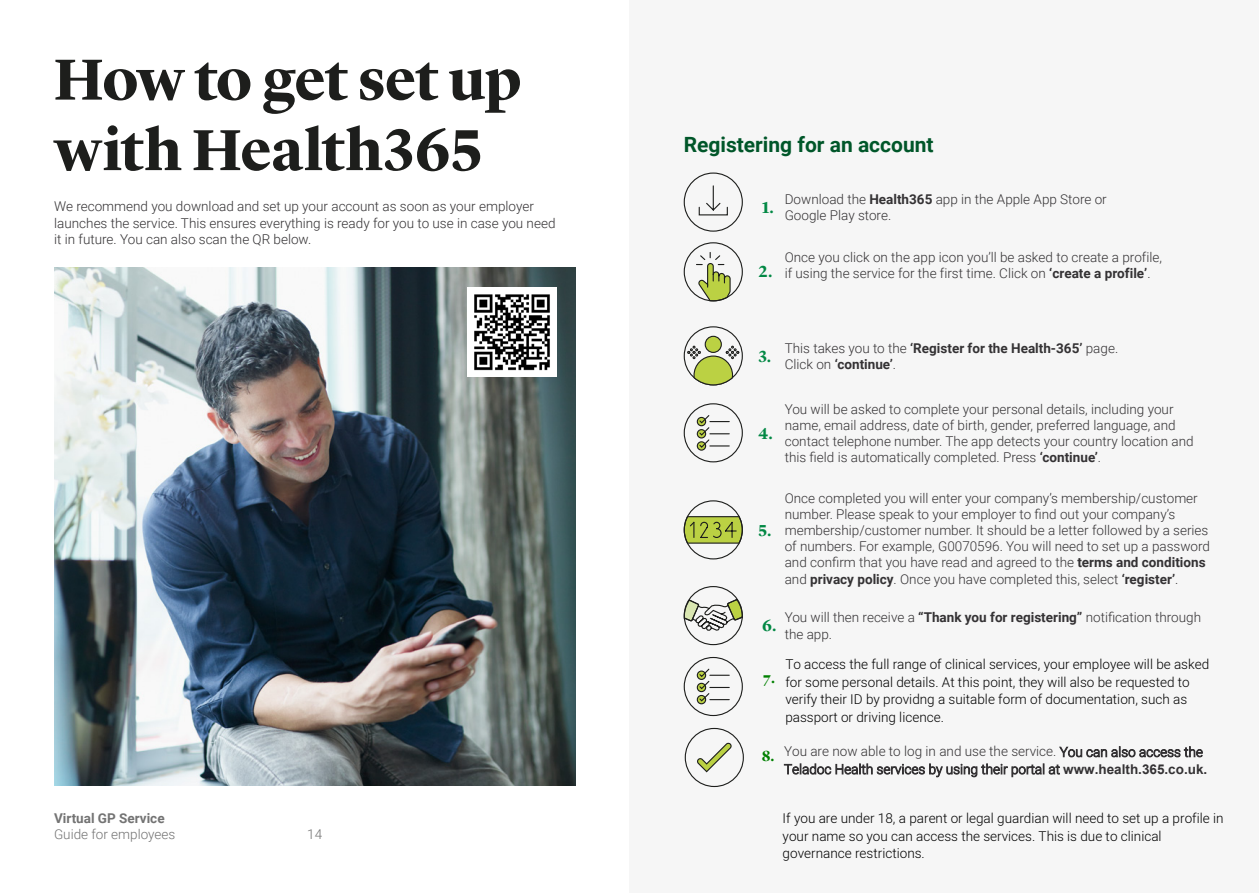
<style>
.page{position:relative;width:1259px;height:893px;background:#fff}
.page>*{position:absolute;margin:0;border:0;box-sizing:border-box;transform-origin:0 0}
.Page_headings{font:700 60px/70.5px "Lyon Display";letter-spacing:-.015em;color:#1d1e1c}
.Body_copy{font:700 21px "Roboto";color:#005629}
.Body_copy-2{font:700 16.5px "Lyon Display";color:#028844}
.t1{font:700 15px "Lyon Display Office";color:#008000}
.Body_copy-3{font:300 13.5px/16.2px "Roboto";color:#343234}
.t2{font:300 13.5px/17.5px "Heebo";color:#000}
.t3{font:300 13.5px/18.1px "Heebo";color:#343234}
.Body_copy-4{font:700 13.5px/16.2px "Roboto";color:#343234}
.t4{font:300 13.5px "Roboto";color:#737373}
.t5{font:700 13.5px "Roboto";color:#737373}
.s1{font-weight:700}
.s2{font-weight:300}
.s3{font-family:"Arial";font-weight:700}
</style>
<div class="page">
<img style="left:54px;top:268px;width:521px;height:517px">
<div style="left:629px;top:0;width:630px;height:893px;background:#f6f6f6"></div>
<div style="left:683px;top:173px;width:60px;height:59px;border:1px solid #1d1e1c;border-radius:50%"></div>
<svg style="left:698px;top:185px;width:30px;height:31px"></svg>
<div style="left:683px;top:242px;width:60px;height:59px;border:1px solid #1d1e1c;border-radius:50%"></div>
<svg style="left:695px;top:252px;width:36px;height:50px"></svg>
<div style="left:683px;top:326px;width:60px;height:59px;border:1px solid #1d1e1c;border-radius:50%"></div>
<div style="left:705px;top:336px;width:16px;height:16px;background:#bbd143;border-radius:50%"></div>
<div style="left:704px;top:336px;width:18px;height:17px;border:1px solid #1d1e1c;border-radius:50%"></div>
<svg style="left:687px;top:346px;width:52px;height:40px"></svg>
<div style="left:683px;top:403px;width:60px;height:59px;border:1px solid #1d1e1c;border-radius:50%"></div>
<div style="left:697px;top:417px;width:9px;height:9px;border:1px solid #1d1e1c;border-radius:50%"></div>
<div style="left:697px;top:429px;width:9px;height:9px;border:1px solid #1d1e1c;border-radius:50%"></div>
<div style="left:697px;top:441px;width:9px;height:10px;border:1px solid #1d1e1c;border-radius:50%"></div>
<svg style="left:698px;top:415px;width:32px;height:34px"></svg>
<svg style="left:683px;top:515px;width:60px;height:29px;background:#a1b14b"></svg>
<svg style="left:683px;top:586px;width:60px;height:60px"></svg>
<div style="left:685px;top:728px;width:59px;height:59px;border:1px solid #1d1e1c;border-radius:50%"></div>
<svg style="left:697px;top:742px;width:35px;height:31px"></svg>
<div style="left:467px;top:287px;width:89px;height:89px;background:#fff"></div>
<img style="left:474px;top:294px;width:76px;height:77px">
<div style="left:683px;top:657px;width:60px;height:59px;border:1px solid #1d1e1c;border-radius:50%"></div>
<div style="left:697px;top:670px;width:9px;height:10px;border:1px solid #1d1e1c;border-radius:50%"></div>
<div style="left:697px;top:683px;width:9px;height:9px;border:1px solid #1d1e1c;border-radius:50%"></div>
<div style="left:697px;top:695px;width:9px;height:9px;border:1px solid #1d1e1c;border-radius:50%"></div>
<svg style="left:698px;top:668px;width:32px;height:34px"></svg>
<p class="Page_headings" style="left:54px;top:39px;width:469px">How to get set up with Health365</p>
<p class="Body_copy-3" style="left:54px;top:198px;width:503px">We recommend you download and set up your account as soon as your employer launches the service. This ensures everything is ready for you to use in case you need it in future. You can also scan the QR below.</p>
<p class="Body_copy-2" style="left:762px;top:195px;width:13px">1.</p>
<p class="Body_copy" style="left:683px;top:130px;width:251px">Registering for an account</p>
<p class="Body_copy-3" style="left:784px;top:190px;width:323px">Download the <span class="s1">Health365</span> app in the Apple App Store or</p>
<p class="Body_copy-3" style="left:784px;top:206px;width:108px">Google Play store.</p>
<p class="Body_copy-3" style="left:784px;top:248px;width:379px">Once you click on the app icon you’ll be asked to create a profile, if using the service for the first time. Click on <span class="s1">‘create a profile’</span>.</p>
<p class="Body_copy-2" style="left:758px;top:259px;width:15px">2.</p>
<p class="Body_copy-2" style="left:758px;top:344px;width:14px">3.</p>
<p class="Body_copy-4" style="left:784px;top:339px;width:335px"><span class="s2">This takes you to the</span> ‘Register for the Health-365’ <span class="s2">page.<br>Click on</span> ‘continue’<span class="s2">.</span></p>
<p class="Body_copy-3" style="left:784px;top:400px;width:410px">You will be asked to complete your personal details, including your name, email address, date of birth, gender, preferred language, and contact telephone number. The app detects your country location and this field is automatically completed. Press <span class="s1">‘continue’</span>.</p>
<p class="Body_copy-2" style="left:758px;top:421px;width:16px">4.</p>
<p class="Body_copy-2" style="left:758px;top:518px;width:14px">5.</p>
<p class="Body_copy-3" style="left:784px;top:489px;width:427px">Once completed you will enter your company’s membership/customer number. Please speak to your employer to find out your company’s membership/customer number. It should be a letter followed by a series of numbers. For example, G0070596. You will need to set up a password and confirm that you have read and agreed to the <span class="s1">terms and conditions </span>and <span class="s1">privacy policy</span>. Once you have completed this, select <span class="s1">‘register’</span>.</p>
<p class="Body_copy-2" style="left:762px;top:613px;width:16px">6.</p>
<p class="Body_copy-3" style="left:784px;top:607px;width:418px;line-height:17.7px">You will then receive a <span class="s1">“Thank you for registering”</span> notification through the app.</p>
<p class="t5" style="left:54px;top:808px;width:112px">Virtual GP Service</p>
<p class="t4" style="left:54px;top:825px;width:123px">Guide for employees</p>
<p class="t4" style="left:307px;top:825px;width:16px">14</p>
<p class="t1" style="left:763px;top:667px;width:13px">7.</p>
<p class="t1" style="left:761px;top:745px;width:14px">8.</p>
<p class="t2" style="left:785px;top:655px;width:425px">To access the full range of clinical services, your employee will be asked for some personal details. At this point, they will also be requested to verify their ID by providng a suitable form of documentation, such as passport or driving licence.</p>
<p class="t3" style="left:784px;top:742px;width:425px">You are now able to log in and use the service. You can also access the<br>Teladoc Health services by using their portal at <span class="s3">www.health.365.co.uk.</span></p>
<p class="t2" style="left:782px;top:810px;width:442px">If you are under 18, a parent or legal guardian will need to set up a profile in your name so you can access the services. This is due to clinical governance restrictions.</p>
</div>
